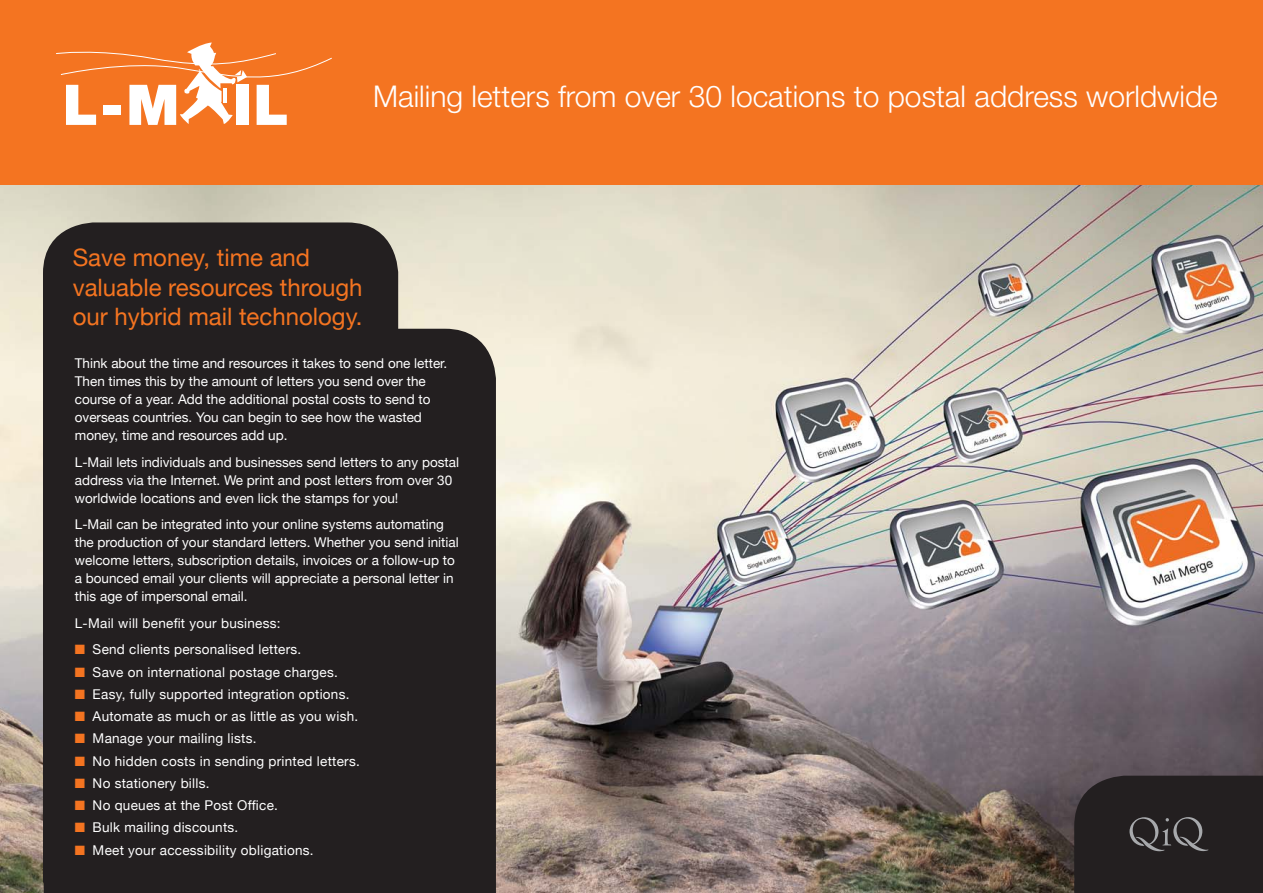
<style>
.page{position:relative;width:1263px;height:893px;background:#fff}
.page>*{position:absolute;margin:0;border:0;box-sizing:border-box;transform-origin:0 0}
.t1{font:300 30px "Helvetica Neue";color:#fff}
.t2{font:24px/30px "Helvetica Neue";color:#f47421}
.t3{font:13.5px/18px "Helvetica Neue";color:#fff}
.t4{font:13.5px "Helvetica Neue";letter-spacing:.02em;color:#fff}
.s1{color:#f47421}
</style>
<div class="page">
<img style="left:0;top:185px;width:1263px;height:708px">
<div style="left:0;top:0;width:1263px;height:185px;background:#f47421"></div>
<svg style="left:56px;top:43px;width:276px;height:82px"></svg>
<div style="left:1074px;top:776px;width:189px;height:117px;background:#231f20"></div>
<div style="left:44px;top:329px;width:452px;height:564px;background:#231f20"></div>
<div style="left:43px;top:222px;width:355px;height:660px;background:#231f20"></div>
<h1 class="t1" style="left:373px;top:85px;width:846px">Mailing letters from over 30 locations to postal address worldwide</h1>
<h2 class="t2" style="left:73px;top:242px;width:291px">Save money, time and valuable resources through our hybrid mail technology.</h2>
<p class="t3" style="left:75px;top:354px;width:374px">Think about the time and resources it takes to send one letter.<br>Then times this by the amount of letters you send over the course of a year. Add the additional postal costs to send to overseas countries. You can begin to see how the wasted money, time and resources add up.</p>
<p class="t3" style="left:75px;top:453px;width:386px">L-Mail lets individuals and businesses send letters to any postal address via the Internet. We print and post letters from over 30 worldwide locations and even lick the stamps for you!</p>
<p class="t3" style="left:75px;top:515px;width:385px">L-Mail can be integrated into your online systems automating the production of your standard letters. Whether you send initial welcome letters, subscription details, invoices or a follow-up to a bounced email your clients will appreciate a personal letter in this age of impersonal email.</p>
<p class="t4" style="left:75px;top:615px;width:207px">L-Mail will benefit your business:</p>
<p class="t4" style="left:75px;top:641px;width:228px"><span class="s1">■</span> Send clients personalised letters.</p>
<p class="t4" style="left:75px;top:664px;width:264px"><span class="s1">■</span> Save on international postage charges.</p>
<p class="t4" style="left:75px;top:686px;width:276px"><span class="s1">■</span> Easy, fully supported integration options.</p>
<p class="t4" style="left:75px;top:708px;width:285px"><span class="s1">■</span> Automate as much or as little as you wish.</p>
<p class="t4" style="left:75px;top:730px;width:183px"><span class="s1">■</span> Manage your mailing lists.</p>
<p class="t4" style="left:75px;top:753px;width:286px"><span class="s1">■</span> No hidden costs in sending printed letters.</p>
<p class="t4" style="left:75px;top:775px;width:136px"><span class="s1">■</span> No stationery bills.</p>
<p class="t4" style="left:75px;top:797px;width:205px"><span class="s1">■</span> No queues at the Post Office.</p>
<p class="t4" style="left:75px;top:819px;width:165px"><span class="s1">■</span> Bulk mailing discounts.</p>
<p class="t4" style="left:75px;top:842px;width:240px"><span class="s1">■</span> Meet your accessibility obligations.</p>
</div>
